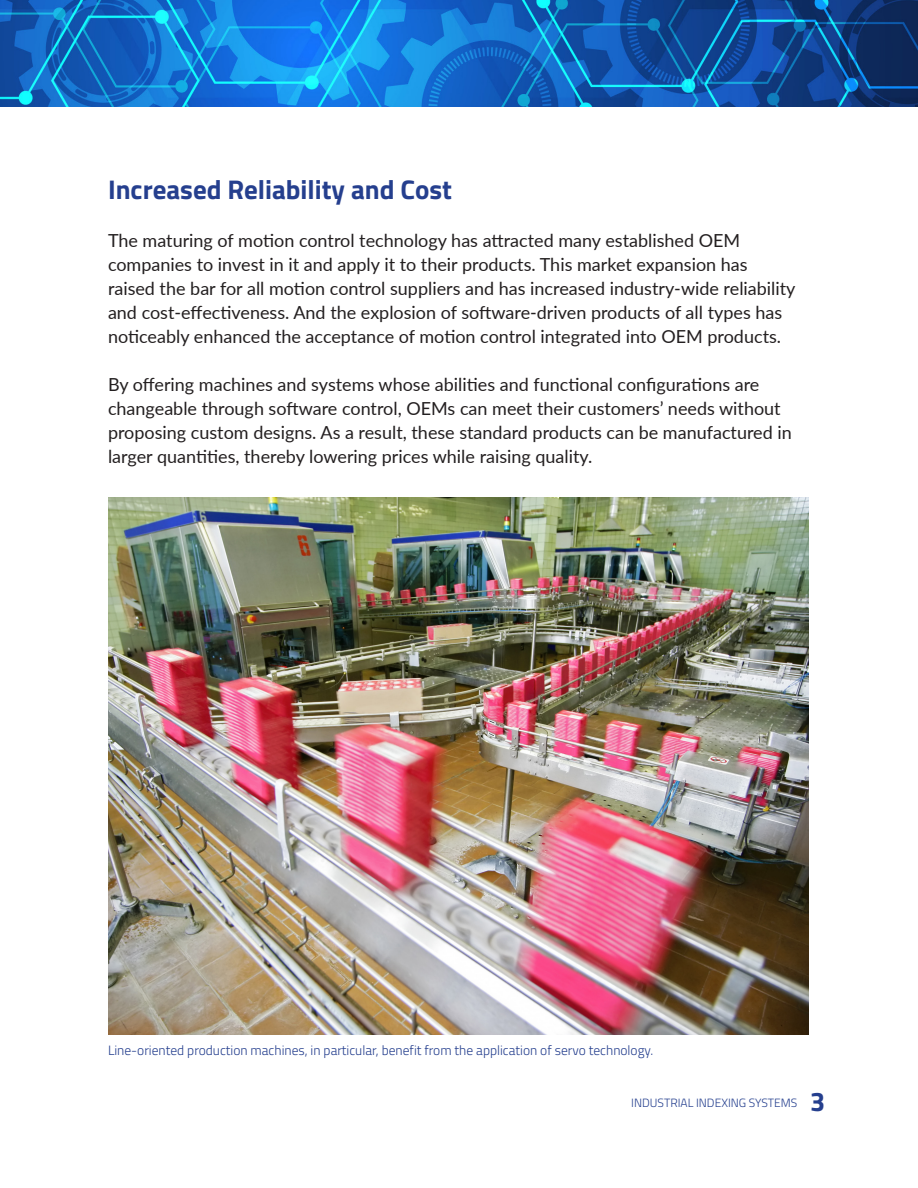
<style>
.page{position:relative;width:918px;height:1188px;background:#fff}
.page>*{position:absolute;margin:0;border:0;box-sizing:border-box;transform-origin:0 0}
.t1{font:700 27px "Titillium Web";color:#253f8e}
.t2{font:18px/24px "Lato";color:#231f20}
.t3{font:300 13.5px "Titillium Web";color:#253f8e}
.t4{font:300 12px "Titillium Web";color:#253f8e}
</style>
<div class="page">
<img style="left:0;top:0;width:918px;height:107px">
<img style="left:108px;top:498px;width:701px;height:537px">
<p class="t1" style="left:108px;top:169px;width:345px">Increased Reliability and Cost</p>
<p class="t2" style="left:108px;top:227px;width:689px">The maturing of motion control technology has attracted many established OEM companies to invest in it and apply it to their products. This market expansion has raised the bar for all motion control suppliers and has increased industry-wide reliability and cost-effectiveness. And the explosion of software-driven products of all types has noticeably enhanced the acceptance of motion control integrated into OEM products.</p>
<p class="t2" style="left:108px;top:371px;width:685px">By offering machines and systems whose abilities and functional configurations are changeable through software control, OEMs can meet their customers’ needs without proposing custom designs. As a result, these standard products can be manufactured in larger quantities, thereby lowering prices while raising quality.</p>
<p class="t3" style="left:108px;top:1041px;width:547px">Line-oriented production machines, in particular, benefit from the application of servo technology.</p>
<p class="t4" style="left:631px;top:1094px;width:168px">INDUSTRIAL INDEXING SYSTEMS</p>
<p class="t1" style="left:810px;top:1081px;width:17px">3</p>
</div>
